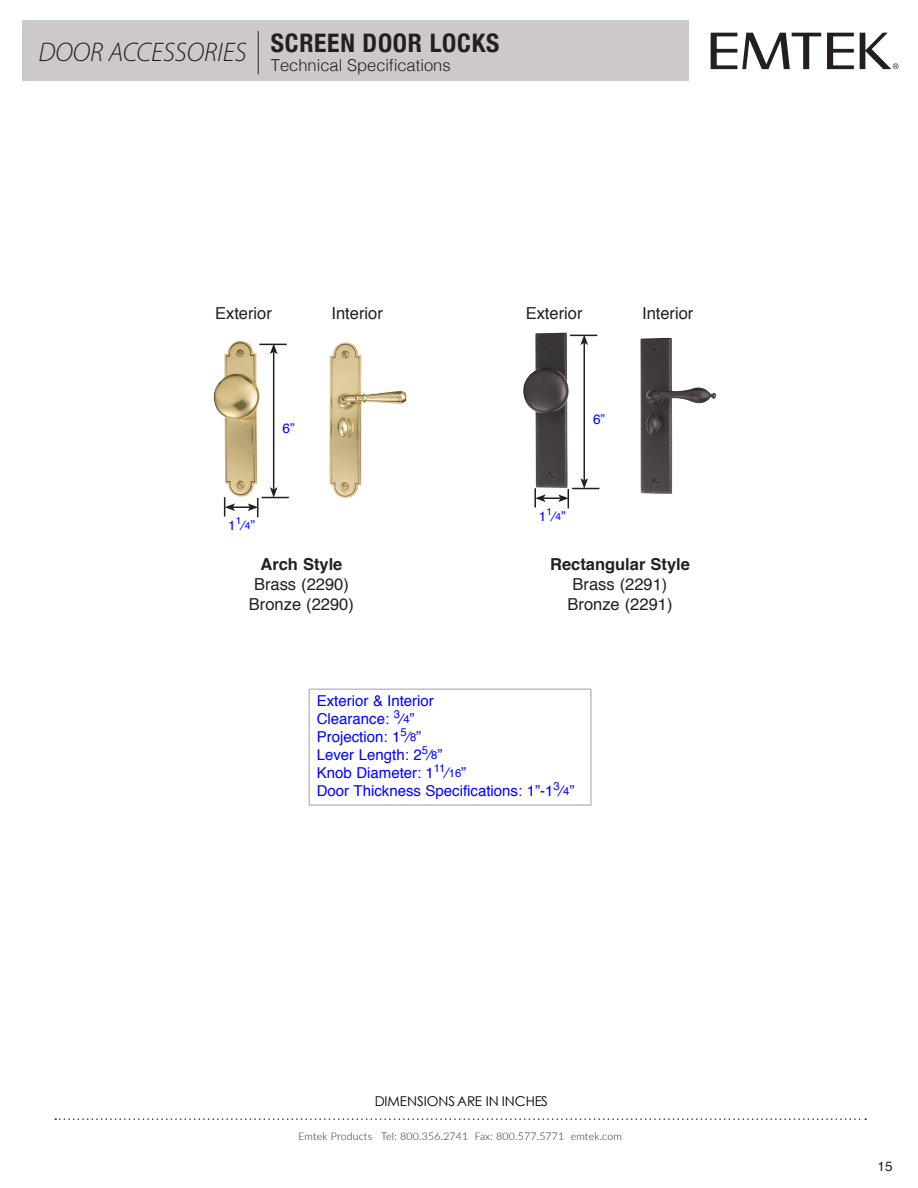
<style>
.page{position:relative;width:918px;height:1188px;background:#fff}
.page>*{position:absolute;margin:0;border:0;box-sizing:border-box;transform-origin:0 0}
.t1{font:700 condensed 25.5px "Helvetica Neue";letter-spacing:.03em;color:#231f20}
.t2{font:16.5px "Helvetica";color:#231f20}
.t3{font:300 16.5px "Helvetica";color:#231f20}
.t4{font:700 16.5px "Helvetica";color:#231f20}
.t5{font:15px "Helvetica";color:#00f}
.t6{font:13.5px "Century Gothic";color:#000}
.t7{font:13.5px "Helvetica";color:#00f}
.t8{font:13.5px "Helvetica";color:#231f20}
.t9{font:300 10.5px "Lato";letter-spacing:.02em;color:#231f20}
.s1{font-size:10.2px}
.s2{font-size:11.25px}
</style>
<div class="page">
<div style="left:23px;top:21px;width:666px;height:60px;background:#cdc9c8"></div>
<svg style="left:55px;top:1118px;width:811px;height:2px"></svg>
<hr style="left:258px;top:31px;width:1px;height:43px;background:#231f20">
<svg style="left:827px;top:33px;width:27px;height:36px"></svg>
<svg style="left:711px;top:33px;width:110px;height:36px"></svg>
<svg style="left:860px;top:33px;width:39px;height:36px"></svg>
<img style="left:214px;top:343px;width:24px;height:144px">
<img style="left:332px;top:342px;width:74px;height:156px">
<hr style="left:273px;top:352px;width:1px;height:138px;background:#231f20">
<svg style="left:259px;top:344px;width:28px;height:10px"></svg>
<svg style="left:224px;top:487px;width:65px;height:30px"></svg>
<hr style="left:534px;top:488px;width:2px;height:20px;background:#231f20">
<img style="left:523px;top:333px;width:46px;height:145px">
<img style="left:641px;top:338px;width:75px;height:156px">
<hr style="left:583px;top:343px;width:2px;height:138px;background:#231f20">
<svg style="left:570px;top:335px;width:27px;height:10px"></svg>
<svg style="left:535px;top:478px;width:64px;height:30px"></svg>
<div style="left:309px;top:688px;width:283px;height:118px;border:2px solid #bebfc2"></div>
<p class="t1" style="left:271px;top:22px;width:230px">SCREEN DOOR LOCKS</p>
<p class="t3" style="left:39px;top:51px;width:414px"><sup>DOOR</sup> <sup>ACCESSORIES</sup> Technical Specifications</p>
<p class="t2" style="left:215px;top:301px;width:58px">Exterior</p>
<p class="t2" style="left:332px;top:301px;width:53px">Interior</p>
<p class="t7" style="left:283px;top:418px;width:14px">6”</p>
<p class="t7" style="left:228px;top:515px;width:28px">1<sup>1</sup>⁄<span class="s1">4</span>”</p>
<p class="t4" style="left:260px;top:551px;width:84px">Arch Style</p>
<p class="t2" style="left:254px;top:572px;width:96px">Brass (2290)</p>
<p class="t2" style="left:249px;top:591px;width:107px">Bronze (2290)</p>
<p class="t2" style="left:526px;top:301px;width:58px">Exterior</p>
<p class="t2" style="left:642px;top:301px;width:53px">Interior</p>
<p class="t7" style="left:593px;top:409px;width:14px">6”</p>
<p class="t7" style="left:539px;top:506px;width:28px">1<sup>1</sup>⁄<span class="s1">4</span>”</p>
<p class="t4" style="left:550px;top:551px;width:141px">Rectangular Style</p>
<p class="t2" style="left:573px;top:572px;width:96px">Brass (2291)</p>
<p class="t2" style="left:568px;top:591px;width:107px">Bronze (2291)</p>
<p class="t5" style="left:317px;top:689px;width:119px">Exterior &amp; Interior</p>
<p class="t5" style="left:317px;top:707px;width:99px">Clearance: <sup>3</sup>⁄<span class="s2">4</span>”</p>
<p class="t5" style="left:317px;top:725px;width:106px">Projection: 1<sup>5</sup>⁄<span class="s2">8</span>”</p>
<p class="t5" style="left:317px;top:743px;width:127px">Lever Length: 2<sup>5</sup>⁄<span class="s2">8</span>”</p>
<p class="t5" style="left:317px;top:761px;width:151px">Knob Diameter: 1<sup>11</sup>⁄<span class="s2">16</span>”</p>
<p class="t5" style="left:317px;top:779px;width:259px">Door Thickness Specifications: 1”-1<sup>3</sup>⁄<span class="s2">4</span>”</p>
<p class="t6" style="left:375px;top:1092px;width:175px">DIMENSIONS ARE IN INCHES</p>
<p class="t9" style="left:298px;top:1129px;width:325px">Emtek Products Tel: 800.356.2741 Fax: 800.577.5771 emtek.com</p>
<p class="t8" style="left:878px;top:1156px;width:17px">15</p>
</div>
